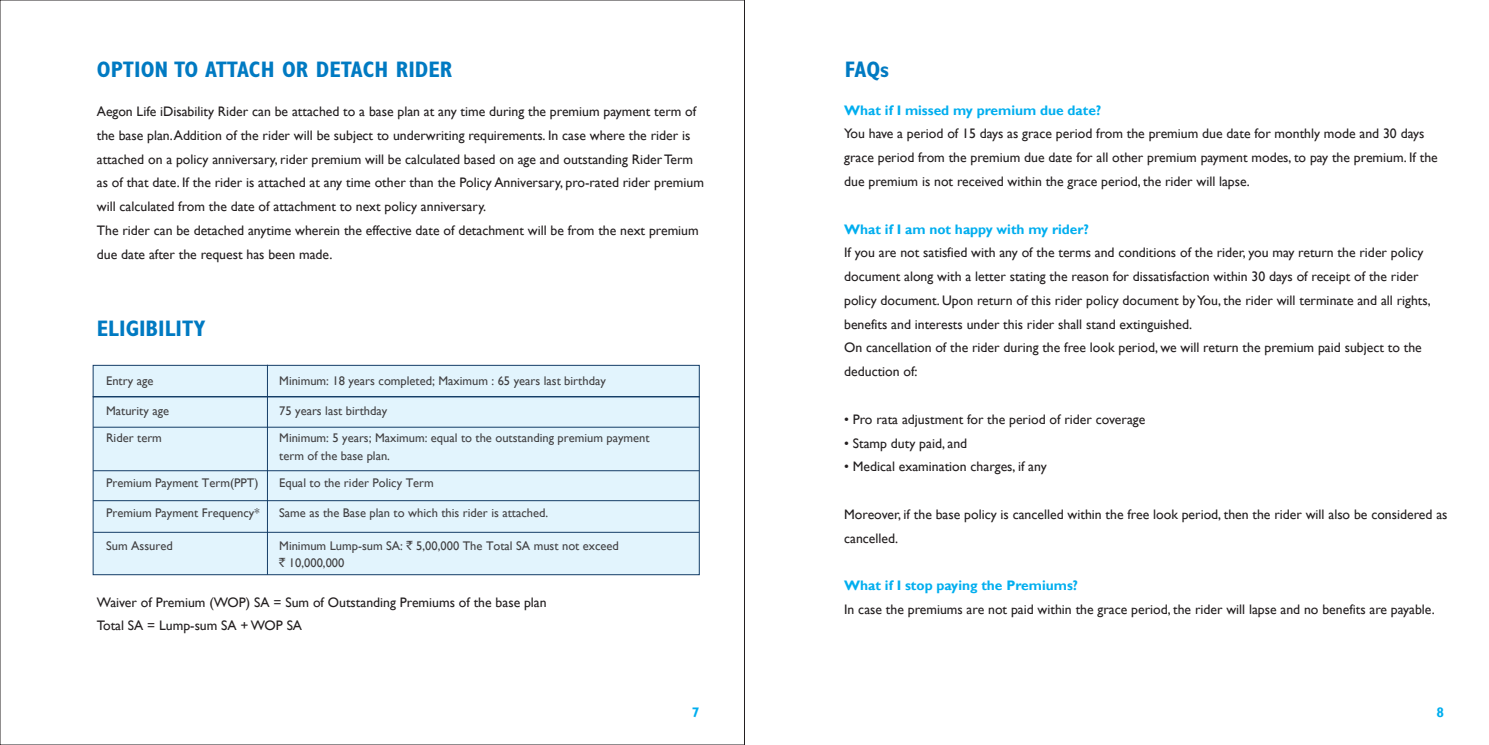
<style>
.page{position:relative;width:1489px;height:745px;background:#fff}
.page>*{position:absolute;margin:0;border:0;box-sizing:border-box;transform-origin:0 0}
.t1{font:700 condensed 22.5px "Gill Sans Std";color:#007ac2}
.t2{font:13.75px/23.8px "Gill Sans";color:#231f20}
.t3{font:700 13.75px "Gill Sans";color:#00aeef}
.t4{font:12.5px/17.5px "Gill Sans";color:#424143}
.s1{font-family:"Rupee Foradian"}
</style>
<div class="page">
<div style="left:93px;top:365px;width:606px;height:209px;background:#e2f4fd"></div>
<div style="left:93px;top:365px;width:606px;height:32px;border:1px solid #143d67"></div>
<hr style="left:267px;top:364px;width:1px;height:210px;background:#143d67">
<hr style="left:93px;top:426px;width:606px;height:1px;background:#143d67">
<hr style="left:93px;top:396px;width:606px;height:1px;background:#143d67">
<hr style="left:93px;top:470px;width:606px;height:1px;background:#143d67">
<hr style="left:93px;top:500px;width:606px;height:1px;background:#143d67">
<hr style="left:93px;top:531px;width:606px;height:1px;background:#143d67">
<h1 class="t1" style="left:97px;top:56px;width:357px">OPTION TO ATTACH OR DETACH RIDER</h1>
<p class="t2" style="left:97px;top:100px;width:608px">Aegon Life iDisability Rider can be attached to a base plan at any time during the premium payment term of the base plan. Addition of the rider will be subject to underwriting requirements. In case where the rider is attached on a policy anniversary, rider premium will be calculated based on age and outstanding Rider Term as of that date. If the rider is attached at any time other than the Policy Anniversary, pro-rated rider premium will calculated from the date of attachment to next policy anniversary.<br>The rider can be detached anytime wherein the effective date of detachment will be from the next premium due date after the request has been made.</p>
<h1 class="t1" style="left:97px;top:315px;width:110px">ELIGIBILITY</h1>
<p class="t4" style="left:106px;top:372px;width:49px">Entry age</p>
<p class="t4" style="left:279px;top:372px;width:328px">Minimum: 18 years completed; Maximum : 65 years last birthday</p>
<p class="t4" style="left:106px;top:402px;width:64px">Maturity age</p>
<p class="t4" style="left:279px;top:402px;width:110px">75 years last birthday</p>
<p class="t4" style="left:106px;top:429px;width:57px">Rider term</p>
<p class="t4" style="left:279px;top:429px;width:372px">Minimum: 5 years; Maximum: equal to the outstanding premium payment term of the base plan.</p>
<p class="t4" style="left:106px;top:474px;width:154px">Premium Payment Term(PPT)</p>
<p class="t4" style="left:279px;top:474px;width:156px">Equal to the rider Policy Term</p>
<p class="t4" style="left:106px;top:504px;width:155px">Premium Payment Frequency*</p>
<p class="t4" style="left:279px;top:504px;width:270px">Same as the Base plan to which this rider is attached.</p>
<p class="t4" style="left:106px;top:537px;width:68px">Sum Assured</p>
<p class="t4" style="left:279px;top:537px;width:341px">Minimum Lump-sum SA: <span class="s1">`</span> 5,00,000 The Total SA must not exceed <span class="s1">`</span> 10,000,000</p>
<p class="t2" style="left:97px;top:590px;width:451px">Waiver of Premium (WOP) SA = Sum of Outstanding Premiums of the base plan<br>Total SA = Lump-sum SA + WOP SA</p>
<h1 class="t1" style="left:844px;top:56px;width:46px">FAQs</h1>
<p class="t3" style="left:844px;top:102px;width:258px">What if I missed my premium due date?</p>
<p class="t2" style="left:844px;top:122px;width:595px">You have a period of 15 days as grace period from the premium due date for monthly mode and 30 days grace period from the premium due date for all other premium payment modes, to pay the premium. If the due premium is not received within the grace period, the rider will lapse.</p>
<p class="t3" style="left:844px;top:220px;width:246px">What if I am not happy with my rider?</p>
<p class="t2" style="left:844px;top:241px;width:588px">If you are not satisfied with any of the terms and conditions of the rider, you may return the rider policy document along with a letter stating the reason for dissatisfaction within 30 days of receipt of the rider policy document. Upon return of this rider policy document by You, the rider will terminate and all rights, benefits and interests under this rider shall stand extinguished.<br>On cancellation of the rider during the free look period, we will return the premium paid subject to the deduction of:</p>
<p class="t2" style="left:844px;top:407px;width:303px">• Pro rata adjustment for the period of rider coverage</p>
<p class="t2" style="left:844px;top:431px;width:125px">• Stamp duty paid, and</p>
<p class="t2" style="left:844px;top:455px;width:204px">• Medical examination charges, if any</p>
<p class="t2" style="left:844px;top:502px;width:605px">Moreover, if the base policy is cancelled within the free look period, then the rider will also be considered as cancelled.</p>
<p class="t3" style="left:844px;top:577px;width:235px">What if I stop paying the Premiums?</p>
<p class="t2" style="left:844px;top:597px;width:592px">In case the premiums are not paid within the grace period, the rider will lapse and no benefits are payable.</p>
<p class="t3" style="left:692px;top:703px;width:9px">7</p>
<p class="t3" style="left:1436px;top:703px;width:9px">8</p>
</div>
